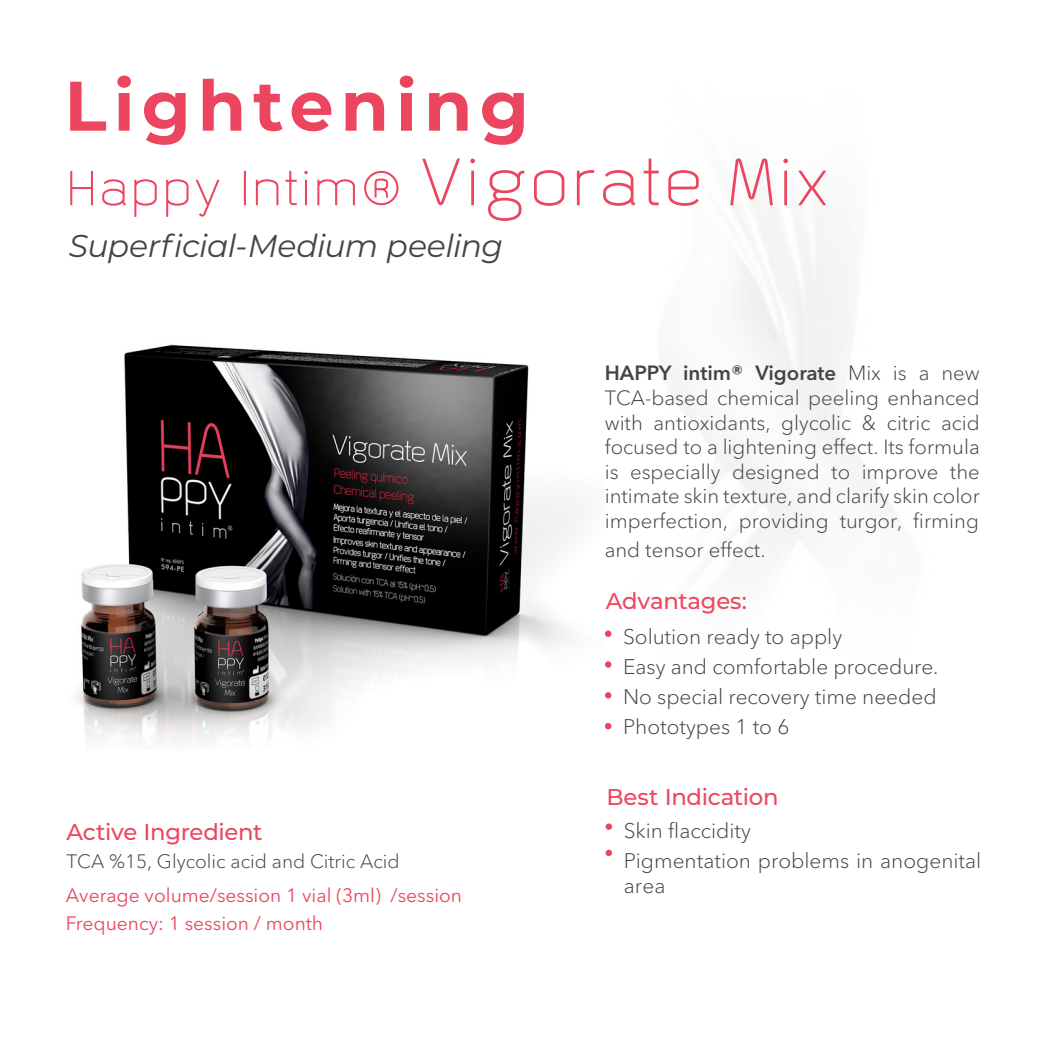
<style>
.page{position:relative;width:1042px;height:1042px;background:#fff}
.page>*{position:absolute;margin:0;border:0;box-sizing:border-box;transform-origin:0 0}
.t1{font:italic 31.5px "Montserrat";letter-spacing:-.02em;color:#444}
.t2{font:500 22.75px "Montserrat";letter-spacing:-.015em;color:#eb4761}
.t3{font:300 21px/25.2px "Avenir Next LT Pro";color:#444}
.t4{font:300 20.47px/24.5px "Avenir Next LT Pro";color:#444;text-align:justify}
.t5{font:19.25px "Avenir Next LT Pro";color:#eb4761}
.t6{font:300 19.25px "Avenir Next LT Pro";color:#444}
.s1{font-weight:600}
</style>
<div class="page">
<img style="left:605px;top:170px;width:292px;height:560px">
<img style="left:76px;top:344px;width:505px;height:398px">
<div style="left:605px;top:630px;width:6px;height:7px;background:#e74560;border-radius:50%"></div>
<div style="left:605px;top:823px;width:7px;height:7px;background:#e74560;border-radius:50%"></div>
<svg style="left:605px;top:692px;width:6px;height:6px"></svg>
<div style="left:605px;top:661px;width:6px;height:7px;background:#e74560;border-radius:50%"></div>
<div style="left:605px;top:849px;width:7px;height:7px;background:#e74560;border-radius:50%"></div>
<svg style="left:605px;top:723px;width:6px;height:6px"></svg>
<svg style="left:70px;top:76px;width:454px;height:69px"></svg>
<svg style="left:70px;top:158px;width:756px;height:63px"></svg>
<p class="t1" style="left:69px;top:224px;width:436px">Superficial-Medium peeling</p>
<p class="t2" style="left:66px;top:816px;width:198px">Active Ingredient</p>
<p class="t6" style="left:66px;top:845px;width:335px">TCA %15, Glycolic acid and Citric Acid</p>
<p class="t5" style="left:66px;top:884px;width:398px">Average volume/session 1 vial (3ml) /session</p>
<p class="t5" style="left:66px;top:912px;width:259px">Frequency: 1 session / month</p>
<p class="t4" style="left:605px;top:360px;width:377px"><span class="s1">HAPPY intim® Vigorate</span> Mix is a new TCA-based chemical peeling enhanced with antioxidants, glycolic &amp; citric acid focused to a lightening effect. Its formula is especially designed to improve the intimate skin texture, and clarify skin color imperfection, providing turgor, firming</p>
<p class="t4" style="left:605px;top:537px;width:162px">and tensor effect.</p>
<p class="t2" style="left:606px;top:585px;width:143px">Advantages:</p>
<p class="t3" style="left:623px;top:623px;width:221px">Solution ready to apply</p>
<p class="t3" style="left:623px;top:653px;width:317px">Easy and comfortable procedure.</p>
<p class="t3" style="left:623px;top:683px;width:315px">No special recovery time needed</p>
<p class="t3" style="left:623px;top:713px;width:168px">Phototypes 1 to 6</p>
<p class="t2" style="left:606px;top:781px;width:174px">Best Indication</p>
<p class="t3" style="left:624px;top:817px;width:129px">Skin flaccidity</p>
<p class="t3" style="left:624px;top:847px;width:359px">Pigmentation problems in anogenital area</p>
</div>
